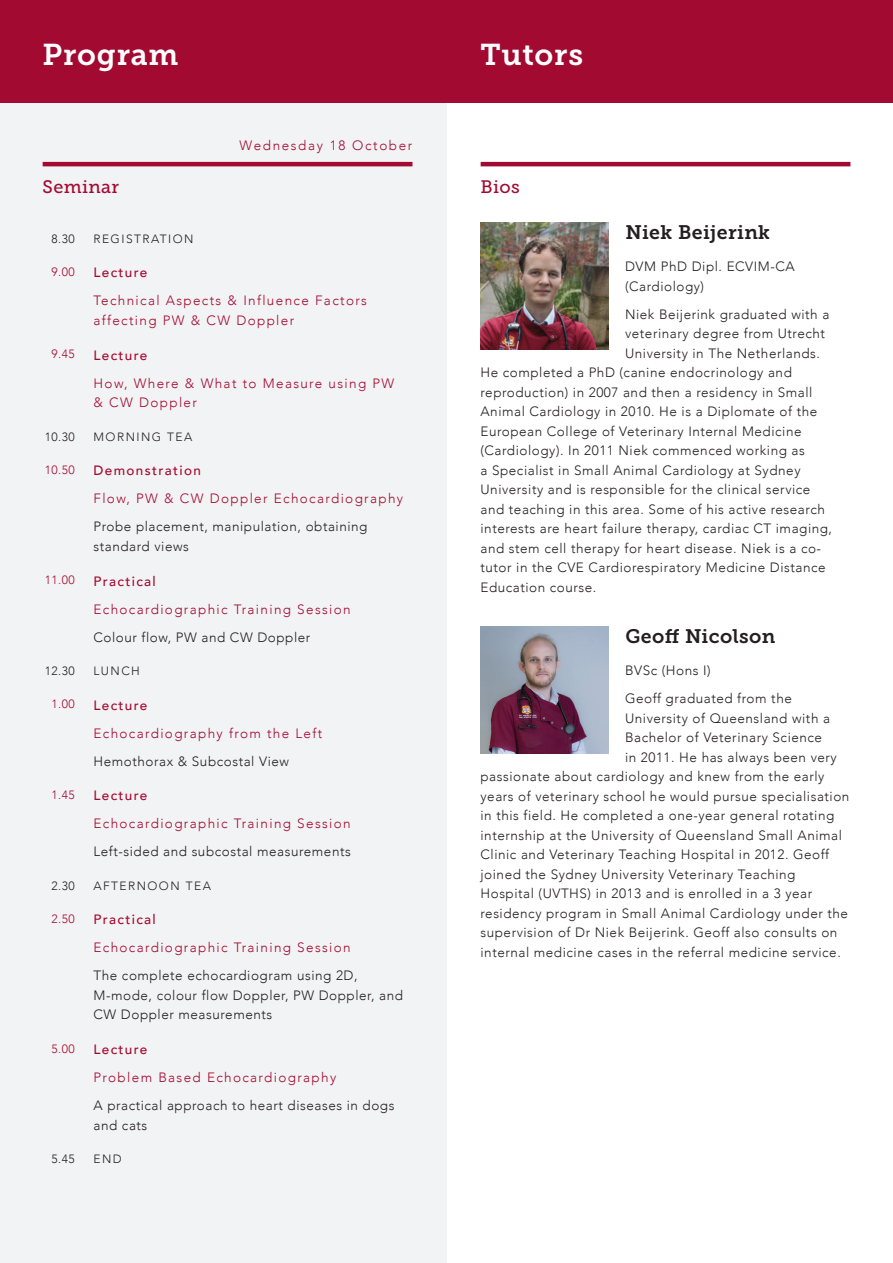
<style>
.page{position:relative;width:893px;height:1263px;background:#fff}
.page>*{position:absolute;margin:0;border:0;box-sizing:border-box;transform-origin:0 0}
.t1{font:30px "Museo Slab 700";letter-spacing:.025em;color:#fff}
.t2{font:19.5px "Museo Slab 700";letter-spacing:.02em;color:#231f20}
.t3{font:18px "Museo Slab 500";letter-spacing:.02em;color:#a30a32}
.t4{font:300 13.5px/19.5px "Avenir";letter-spacing:.04em;color:#231f20}
.t5{font:300 13.5px/19.5px "Avenir";letter-spacing:.1em;color:#a30a32}
.t6{font:500 13.5px "Avenir";letter-spacing:.1em;color:#a30a32}
.t7{font:300 13.5px "Avenir";letter-spacing:.12em;color:#a30a32}
.t8{font:300 12px "Avenir";letter-spacing:.12em;color:#231f20}
.t9{font:300 12px "Avenir";letter-spacing:.04em;color:#a30a32}
</style>
<div class="page">
<div style="left:0;top:0;width:446px;height:1263px;background:#f2f3f4"></div>
<div style="left:0;top:0;width:893px;height:102px;background:#a30a32"></div>
<hr style="left:43px;top:162px;width:369px;height:4px;background:#a30a32">
<hr style="left:481px;top:162px;width:369px;height:4px;background:#a30a32">
<img style="left:480px;top:222px;width:128px;height:128px">
<img style="left:480px;top:626px;width:128px;height:128px">
<h1 class="t1" style="left:43px;top:38px;width:137px">Program</h1>
<h1 class="t1" style="left:480px;top:38px;width:104px">Tutors</h1>
<p class="t7" style="left:240px;top:137px;width:174px">Wednesday 18 October</p>
<h3 class="t3" style="left:43px;top:176px;width:78px">Seminar</h3>
<h3 class="t3" style="left:481px;top:176px;width:41px">Bios</h3>
<p class="t8" style="left:52px;top:231px;width:25px">8.30</p>
<p class="t8" style="left:94px;top:231px;width:101px">REGISTRATION</p>
<p class="t9" style="left:52px;top:265px;width:25px">9.00</p>
<p class="t6" style="left:94px;top:261px;width:55px">Lecture</p>
<p class="t5" style="left:94px;top:291px;width:275px">Technical Aspects &amp; Influence Factors affecting PW &amp; CW Doppler</p>
<p class="t9" style="left:52px;top:347px;width:25px">9.45</p>
<p class="t6" style="left:94px;top:343px;width:55px">Lecture</p>
<p class="t5" style="left:94px;top:373px;width:302px">How, Where &amp; What to Measure using PW &amp; CW Doppler</p>
<p class="t8" style="left:45px;top:429px;width:31px">10.30</p>
<p class="t8" style="left:94px;top:429px;width:100px">MORNING TEA</p>
<p class="t9" style="left:45px;top:463px;width:31px">10.50</p>
<p class="t6" style="left:94px;top:459px;width:109px">Demonstration</p>
<p class="t5" style="left:94px;top:489px;width:311px">Flow, PW &amp; CW Doppler Echocardiography</p>
<p class="t4" style="left:94px;top:517px;width:275px">Probe placement, manipulation, obtaining standard views</p>
<p class="t9" style="left:45px;top:573px;width:31px">11.00</p>
<p class="t6" style="left:94px;top:569px;width:64px">Practical</p>
<p class="t5" style="left:94px;top:599px;width:259px">Echocardiographic Training Session</p>
<p class="t4" style="left:94px;top:627px;width:218px">Colour flow, PW and CW Doppler</p>
<p class="t8" style="left:45px;top:664px;width:31px">12.30</p>
<p class="t8" style="left:94px;top:664px;width:48px">LUNCH</p>
<p class="t9" style="left:52px;top:697px;width:25px">1.00</p>
<p class="t6" style="left:94px;top:693px;width:55px">Lecture</p>
<p class="t5" style="left:94px;top:723px;width:230px">Echocardiography from the Left</p>
<p class="t4" style="left:94px;top:751px;width:197px">Hemothorax &amp; Subcostal View</p>
<p class="t9" style="left:52px;top:788px;width:25px">1.45</p>
<p class="t6" style="left:94px;top:784px;width:55px">Lecture</p>
<p class="t5" style="left:94px;top:814px;width:259px">Echocardiographic Training Session</p>
<p class="t4" style="left:94px;top:842px;width:259px">Left-sided and subcostal measurements</p>
<p class="t8" style="left:52px;top:878px;width:25px">2.30</p>
<p class="t8" style="left:94px;top:878px;width:119px">AFTERNOON TEA</p>
<p class="t9" style="left:52px;top:912px;width:25px">2.50</p>
<p class="t6" style="left:94px;top:908px;width:64px">Practical</p>
<p class="t5" style="left:94px;top:938px;width:259px">Echocardiographic Training Session</p>
<p class="t4" style="left:94px;top:966px;width:311px">The complete echocardiogram using 2D,<br>M-mode, colour flow Doppler, PW Doppler, and<br>CW Doppler measurements</p>
<p class="t9" style="left:52px;top:1041px;width:25px">5.00</p>
<p class="t6" style="left:94px;top:1038px;width:55px">Lecture</p>
<p class="t5" style="left:94px;top:1068px;width:244px">Problem Based Echocardiography</p>
<p class="t4" style="left:94px;top:1096px;width:302px">A practical approach to heart diseases in dogs and cats</p>
<p class="t8" style="left:52px;top:1152px;width:25px">5.45</p>
<p class="t8" style="left:94px;top:1152px;width:30px">END</p>
<h2 class="t2" style="left:625px;top:221px;width:146px">Niek Beijerink</h2>
<p class="t4" style="left:625px;top:257px;width:171px">DVM PhD Dipl. ECVIM-CA (Cardiology)</p>
<p class="t4" style="left:625px;top:305px;width:206px">Niek Beijerink graduated with a</p>
<p class="t4" style="left:625px;top:324px;width:201px">veterinary degree from Utrecht</p>
<p class="t4" style="left:625px;top:344px;width:196px">University in The Netherlands.</p>
<p class="t4" style="left:480px;top:363px;width:313px">He completed a PhD (canine endocrinology and</p>
<p class="t4" style="left:480px;top:383px;width:334px">reproduction) in 2007 and then a residency in Small</p>
<p class="t4" style="left:480px;top:402px;width:338px">Animal Cardiology in 2010. He is a Diplomate of the</p>
<p class="t4" style="left:480px;top:422px;width:323px">European College of Veterinary Internal Medicine</p>
<p class="t4" style="left:480px;top:441px;width:326px">(Cardiology). In 2011 Niek commenced working as</p>
<p class="t4" style="left:480px;top:461px;width:322px">a Specialist in Small Animal Cardiology at Sydney</p>
<p class="t4" style="left:480px;top:480px;width:331px">University and is responsible for the clinical service</p>
<p class="t4" style="left:480px;top:500px;width:346px">and teaching in this area. Some of his active research</p>
<p class="t4" style="left:480px;top:519px;width:353px">interests are heart failure therapy, cardiac CT imaging,</p>
<p class="t4" style="left:480px;top:539px;width:342px">and stem cell therapy for heart disease. Niek is a co-</p>
<p class="t4" style="left:480px;top:558px;width:347px">tutor in the CVE Cardiorespiratory Medicine Distance</p>
<p class="t4" style="left:480px;top:577px;width:117px">Education course.</p>
<h2 class="t2" style="left:625px;top:625px;width:151px">Geoff Nicolson</h2>
<p class="t4" style="left:625px;top:657px;width:168px;line-height:28px">BVSc (Hons I)<br>Geoff graduated from the</p>
<p class="t4" style="left:625px;top:708px;width:207px">University of Queensland with a</p>
<p class="t4" style="left:625px;top:728px;width:198px">Bachelor of Veterinary Science</p>
<p class="t4" style="left:625px;top:747px;width:213px">in 2011. He has always been very</p>
<p class="t4" style="left:480px;top:767px;width:345px">passionate about cardiology and knew from the early</p>
<p class="t4" style="left:480px;top:786px;width:370px">years of veterinary school he would pursue specialisation</p>
<p class="t4" style="left:480px;top:806px;width:355px">in this field. He completed a one-year general rotating</p>
<p class="t4" style="left:480px;top:825px;width:363px">internship at the University of Queensland Small Animal</p>
<p class="t4" style="left:480px;top:845px;width:350px">Clinic and Veterinary Teaching Hospital in 2012. Geoff</p>
<p class="t4" style="left:480px;top:864px;width:316px">joined the Sydney University Veterinary Teaching</p>
<p class="t4" style="left:480px;top:884px;width:333px">Hospital (UVTHS) in 2013 and is enrolled in a 3 year</p>
<p class="t4" style="left:480px;top:903px;width:369px">residency program in Small Animal Cardiology under the</p>
<p class="t4" style="left:480px;top:923px;width:358px">supervision of Dr Niek Beijerink. Geoff also consults on</p>
<p class="t4" style="left:480px;top:942px;width:362px">internal medicine cases in the referral medicine service.</p>
</div>
